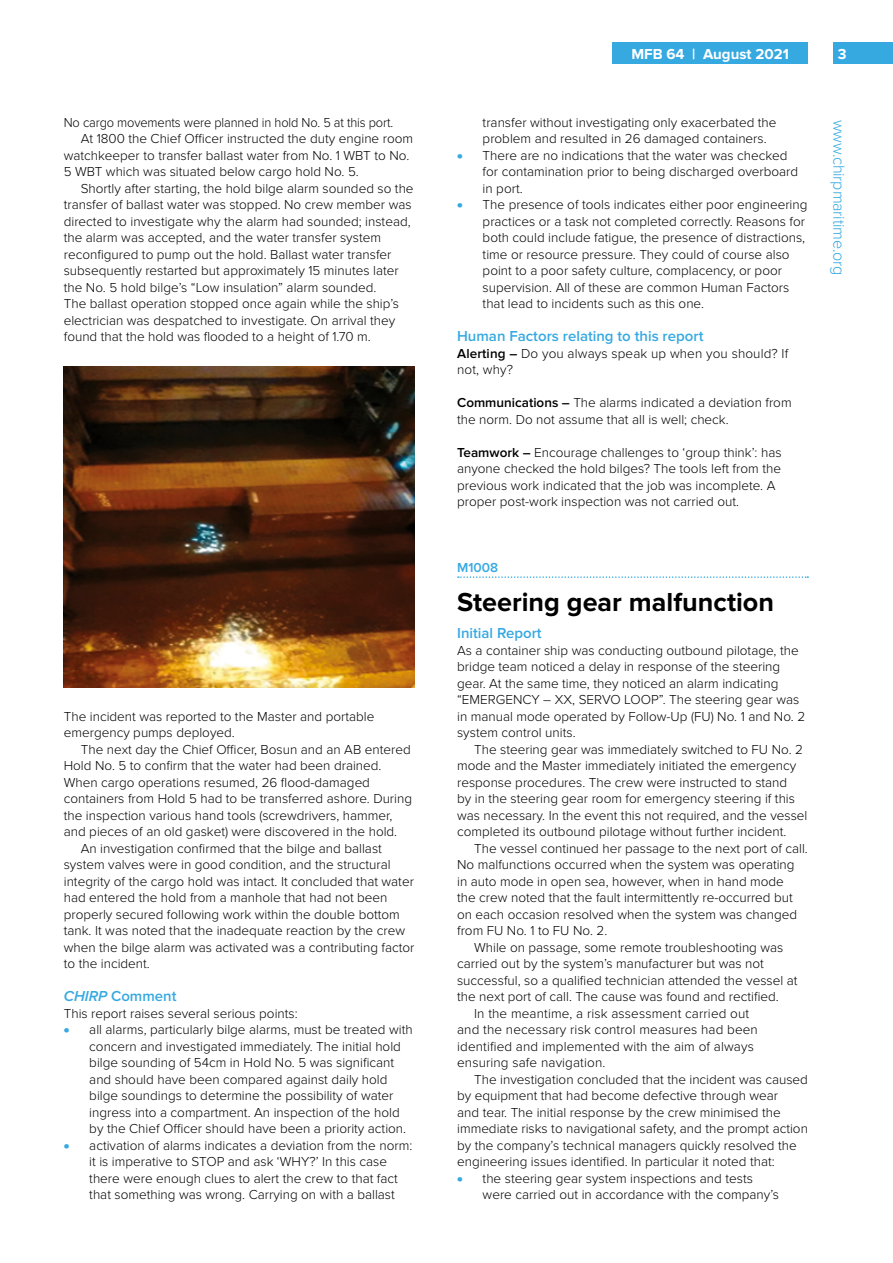
<style>
.page{position:relative;width:893px;height:1263px;background:#fff}
.page>*{position:absolute;margin:0;border:0;box-sizing:border-box;transform-origin:0 0}
.t1{font:700 27px "Proxima Nova";color:#000}
.t2{font:300 16.5px "Proxima Nova";letter-spacing:-.01em;color:#36a9e1}
.t3{font:600 15px "Proxima Nova";color:#36a9e1}
.t4{font:700 15px "Proxima Nova";color:#fff}
.t5{font:300 13.5px/16.5px "Proxima Nova";color:#000}
.t6{font:300 13.5px "Proxima Nova";color:#000;scale:.95 1}
.t7{font:600 13.5px "Proxima Nova";color:#36a9e1}
.s1{font-style:italic}
.s2{font-family:"Agenda";font-weight:700;color:#36a9e1}
.s3{font-weight:600}
</style>
<div class="page">
<div style="left:612px;top:43px;width:196px;height:21px;background:#36a9e1"></div>
<div style="left:833px;top:43px;width:60px;height:21px;background:#36a9e1"></div>
<img style="left:64px;top:367px;width:351px;height:321px">
<svg style="left:458px;top:576px;width:350px;height:2px"></svg>
<p class="t6" style="left:64px;top:114px;width:348px">No cargo movements were planned in hold No. 5 at this port.</p>
<p class="t5" style="left:81px;top:131px;width:334px">At 1800 the Chief Officer instructed the duty engine room</p>
<p class="t5" style="left:64px;top:147px;width:347px">watchkeeper to transfer ballast water from No. 1 WBT to No.</p>
<p class="t5" style="left:64px;top:164px;width:297px">5 WBT which was situated below cargo hold No. 5.</p>
<p class="t5" style="left:81px;top:180px;width:334px">Shortly after starting, the hold bilge alarm sounded so the</p>
<p class="t5" style="left:64px;top:197px;width:349px">transfer of ballast water was stopped. No crew member was</p>
<p class="t5" style="left:64px;top:213px;width:348px">directed to investigate why the alarm had sounded; instead,</p>
<p class="t5" style="left:64px;top:230px;width:319px">the alarm was accepted, and the water transfer system</p>
<p class="t5" style="left:64px;top:246px;width:329px">reconfigured to pump out the hold. Ballast water transfer</p>
<p class="t5" style="left:64px;top:263px;width:336px">subsequently restarted but approximately 15 minutes later</p>
<p class="t5" style="left:64px;top:279px;width:314px">the No. 5 hold bilge’s “Low insulation” alarm sounded.</p>
<p class="t5" style="left:64px;top:296px;width:337px">The ballast operation stopped once again while the ship’s</p>
<p class="t5" style="left:64px;top:312px;width:333px">electrician was despatched to investigate. On arrival they</p>
<p class="t5" style="left:64px;top:329px;width:309px">found that the hold was flooded to a height of 1.70 m.</p>
<p class="t5" style="left:64px;top:708px;width:312px">The incident was reported to the Master and portable emergency pumps deployed.</p>
<p class="t5" style="left:81px;top:741px;width:331px">The next day the Chief Officer, Bosun and an AB entered</p>
<p class="t5" style="left:64px;top:758px;width:319px">Hold No. 5 to confirm that the water had been drained.</p>
<p class="t5" style="left:64px;top:774px;width:308px">When cargo operations resumed, 26 flood-damaged</p>
<p class="t5" style="left:64px;top:791px;width:350px">containers from Hold 5 had to be transferred ashore. During</p>
<p class="t5" style="left:64px;top:807px;width:330px">the inspection various hand tools (screwdrivers, hammer,</p>
<p class="t5" style="left:64px;top:824px;width:335px">and pieces of an old gasket) were discovered in the hold.</p>
<p class="t5" style="left:81px;top:840px;width:303px">An investigation confirmed that the bilge and ballast</p>
<p class="t5" style="left:64px;top:857px;width:328px">system valves were in good condition, and the structural</p>
<p class="t5" style="left:64px;top:873px;width:352px">integrity of the cargo hold was intact. It concluded that water</p>
<p class="t5" style="left:64px;top:890px;width:325px">had entered the hold from a manhole that had not been</p>
<p class="t5" style="left:64px;top:906px;width:338px">properly secured following work within the double bottom</p>
<p class="t5" style="left:64px;top:923px;width:343px">tank. It was noted that the inadequate reaction by the crew</p>
<p class="t5" style="left:64px;top:939px;width:352px">when the bilge alarm was activated was a contributing factor</p>
<p class="t5" style="left:64px;top:956px;width:88px">to the incident.</p>
<p class="t3" style="left:64px;top:987px;width:114px"><span class="s1">CHIRP</span> Comment</p>
<p class="t5" style="left:64px;top:1005px;width:235px">This report raises several serious points:</p>
<p class="t5" style="left:89px;top:1022px;width:325px;text-indent:-26px"><span class="s2">•</span> all alarms, particularly bilge alarms, must be treated with concern and investigated immediately. The initial hold bilge sounding of 54cm in Hold No. 5 was significant and should have been compared against daily hold bilge soundings to determine the possibility of water ingress into a compartment. An inspection of the hold by the Chief Officer should have been a priority action.</p>
<p class="t5" style="left:89px;top:1137px;width:324px;text-indent:-26px"><span class="s2">•</span> activation of alarms indicates a deviation from the norm: it is imperative to STOP and ask ‘WHY?’ In this case there were enough clues to alert the crew to that fact that something was wrong. Carrying on with a ballast</p>
<p class="t4" style="left:631px;top:45px;width:159px">MFB 64 | August 2021</p>
<p class="t4" style="left:838px;top:45px;width:10px">3</p>
<p class="t5" style="left:483px;top:114px;width:295px">transfer without investigating only exacerbated the problem and resulted in 26 damaged containers.</p>
<p class="t5" style="left:483px;top:147px;width:317px;text-indent:-26px"><span class="s2">•</span> There are no indications that the water was checked for contamination prior to being discharged overboard in port.</p>
<p class="t5" style="left:483px;top:197px;width:326px;text-indent:-26px"><span class="s2">•</span> The presence of tools indicates either poor engineering practices or a task not completed correctly. Reasons for both could include fatigue, the presence of distractions, time or resource pressure. They could of course also point to a poor safety culture, complacency, or poor supervision. All of these are common Human Factors that lead to incidents such as this one.</p>
<p class="t3" style="left:457px;top:327px;width:248px">Human Factors relating to this report</p>
<p class="t5" style="left:457px;top:345px;width:333px"><span class="s3">Alerting –</span> Do you always speak up when you should? If not, why?</p>
<p class="t5" style="left:457px;top:395px;width:336px"><span class="s3">Communications –</span> The alarms indicated a deviation from the norm. Do not assume that all is well; check.</p>
<p class="t5" style="left:457px;top:444px;width:326px"><span class="s3">Teamwork –</span> Encourage challenges to ‘group think’: has anyone checked the hold bilges? The tools left from the previous work indicated that the job was incomplete. A proper post-work inspection was not carried out.</p>
<p class="t7" style="left:457px;top:560px;width:43px">M1008</p>
<h1 class="t1" style="left:457px;top:586px;width:318px">Steering gear malfunction</h1>
<p class="t3" style="left:457px;top:624px;width:86px">Initial Report</p>
<p class="t5" style="left:457px;top:642px;width:350px">As a container ship was conducting outbound pilotage, the bridge team noticed a delay in response of the steering gear. At the same time, they noticed an alarm indicating “EMERGENCY – XX, SERVO LOOP”. The steering gear was in manual mode operated by Follow-Up (FU) No. 1 and No. 2 system control units.</p>
<p class="t5" style="left:457px;top:741px;width:352px;text-indent:17px">The steering gear was immediately switched to FU No. 2 mode and the Master immediately initiated the emergency response procedures. The crew were instructed to stand<br>by in the steering gear room for emergency steering if this was necessary. In the event this not required, and the vessel completed its outbound pilotage without further incident.</p>
<p class="t5" style="left:474px;top:840px;width:335px">The vessel continued her passage to the next port of call.</p>
<p class="t5" style="left:457px;top:857px;width:339px">No malfunctions occurred when the system was operating</p>
<p class="t5" style="left:457px;top:873px;width:328px">in auto mode in open sea, however, when in hand mode</p>
<p class="t5" style="left:457px;top:890px;width:337px">the crew noted that the fault intermittently re-occurred but</p>
<p class="t5" style="left:457px;top:906px;width:342px">on each occasion resolved when the system was changed</p>
<p class="t5" style="left:457px;top:923px;width:152px">from FU No. 1 to FU No. 2.</p>
<p class="t5" style="left:474px;top:939px;width:311px">While on passage, some remote troubleshooting was</p>
<p class="t5" style="left:457px;top:956px;width:308px">carried out by the system’s manufacturer but was not</p>
<p class="t5" style="left:457px;top:972px;width:342px">successful, so a qualified technician attended the vessel at</p>
<p class="t5" style="left:457px;top:989px;width:323px">the next port of call. The cause was found and rectified.</p>
<p class="t5" style="left:474px;top:1005px;width:277px">In the meantime, a risk assessment carried out</p>
<p class="t5" style="left:457px;top:1022px;width:302px">and the necessary risk control measures had been</p>
<p class="t5" style="left:457px;top:1038px;width:298px">identified and implemented with the aim of always</p>
<p class="t5" style="left:457px;top:1055px;width:150px">ensuring safe navigation.</p>
<p class="t5" style="left:474px;top:1071px;width:335px">The investigation concluded that the incident was caused</p>
<p class="t5" style="left:457px;top:1088px;width:322px">by equipment that had become defective through wear</p>
<p class="t5" style="left:457px;top:1104px;width:325px">and tear. The initial response by the crew minimised the</p>
<p class="t5" style="left:457px;top:1121px;width:352px">immediate risks to navigational safety, and the prompt action</p>
<p class="t5" style="left:457px;top:1137px;width:341px">by the company’s technical managers quickly resolved the</p>
<p class="t5" style="left:457px;top:1154px;width:319px">engineering issues identified. In particular it noted that:</p>
<p class="t5" style="left:483px;top:1170px;width:298px;text-indent:-26px"><span class="s2">•</span> the steering gear system inspections and tests were carried out in accordance with the company’s</p>
<p class="t2" style="left:848px;top:120px;width:157px;rotate:90deg">www.chirpmaritime.org</p>
</div>
